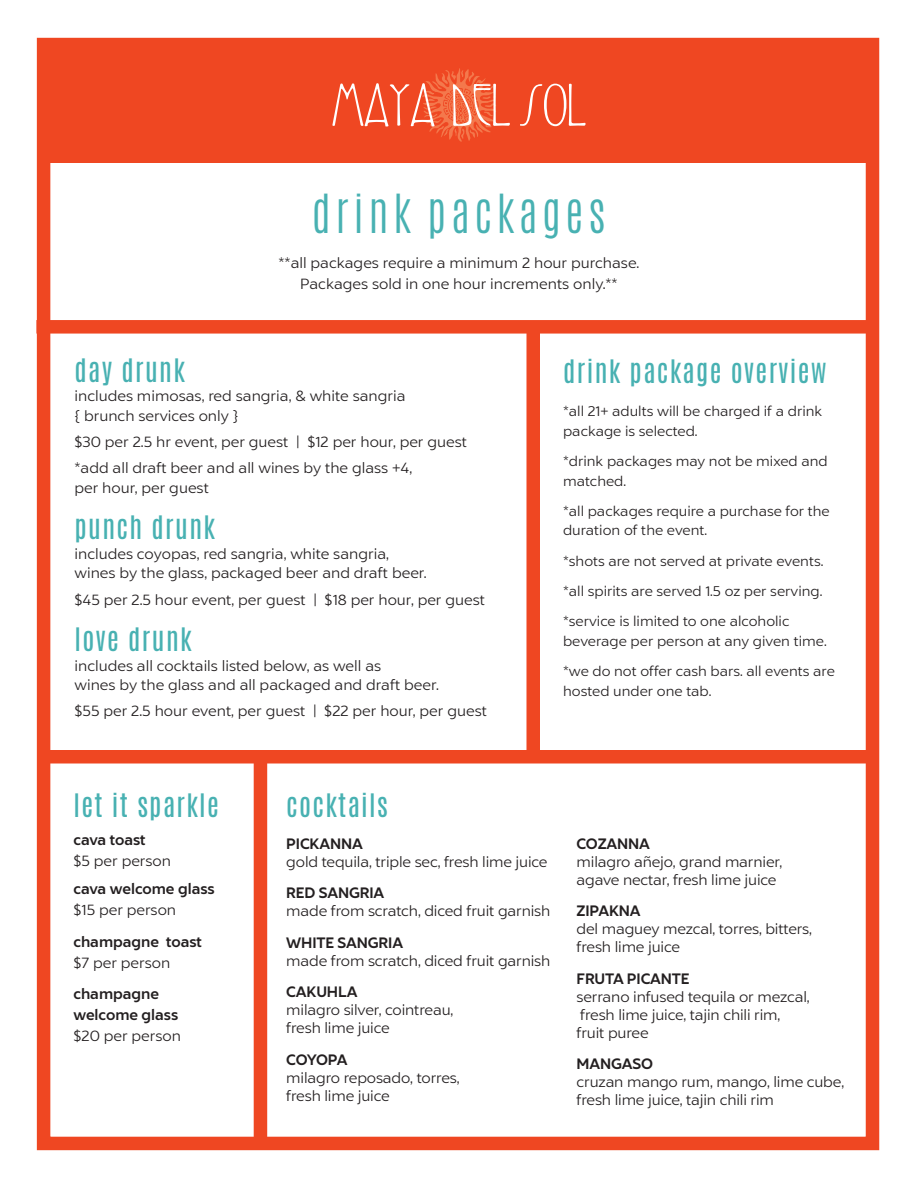
<style>
.page{position:relative;width:918px;height:1188px;background:#fff}
.page>*{position:absolute;margin:0;border:0;box-sizing:border-box;transform-origin:0 0}
.t1{font:300 45px "Antonio";letter-spacing:.1em;color:#48b1b2}
.t2{font:27px "Antonio";letter-spacing:.05em;color:#48b1b2}
.t3{font:15px/18px "Liszt FY";letter-spacing:-.01em;color:#231f20}
.t4{font:700 15px/21px "Liszt FY";color:#231f20}
.t5{font:14.25px/19.5px "Liszt FY";color:#231f20}
.s1{font-weight:700}
.s2{font-weight:400}
</style>
<div class="page">
<div style="left:37px;top:38px;width:842px;height:1112px;border:14px solid #ef4722"></div>
<div style="left:50px;top:47px;width:826px;height:116px;background:#ef4722"></div>
<svg style="left:332px;top:68px;width:254px;height:74px"></svg>
<div style="left:36px;top:320px;width:840px;height:14px;background:#ef4722"></div>
<div style="left:526px;top:327px;width:14px;height:427px;background:#ef4722"></div>
<div style="left:254px;top:754px;width:13px;height:390px;background:#ef4722"></div>
<div style="left:39px;top:750px;width:840px;height:14px;background:#ef4722"></div>
<p class="t1" style="left:312px;top:181px;width:296px">drink packages</p>
<p class="t3" style="left:279px;top:253px;width:362px;line-height:20.2px;text-align:center">**all packages require a minimum 2 hour purchase.<br>Packages sold in one hour increments only.**</p>
<p class="t2" style="left:75px;top:350px;width:112px">day drunk</p>
<p class="t3" style="left:75px;top:386px;width:333px;line-height:19.5px">includes mimosas, red sangria, &amp; white sangria { brunch services only }</p>
<p class="t3" style="left:75px;top:433px;width:394px">$30 per 2.5 hr event, per guest | $12 per hour, per guest</p>
<p class="t3" style="left:75px;top:458px;width:339px;line-height:19.5px">*add all draft beer and all wines by the glass +4, per hour, per guest</p>
<p class="t2" style="left:75px;top:508px;width:142px">punch drunk</p>
<p class="t3" style="left:75px;top:544px;width:354px;line-height:19.5px">includes coyopas, red sangria, white sangria, wines by the glass, packaged beer and draft beer.</p>
<p class="t3" style="left:75px;top:590px;width:412px">$45 per 2.5 hour event, per guest | $18 per hour, per guest</p>
<p class="t2" style="left:75px;top:620px;width:119px">love drunk</p>
<p class="t3" style="left:75px;top:656px;width:366px;line-height:19.5px">includes all cocktails listed below, as well as<br>wines by the glass and all packaged and draft beer.</p>
<p class="t3" style="left:75px;top:702px;width:414px">$55 per 2.5 hour event, per guest | $22 per hour, per guest</p>
<p class="t2" style="left:563px;top:352px;width:265px">drink package overview</p>
<p class="t5" style="left:563px;top:402px;width:261px">*all 21+ adults will be charged if a drink package is selected.</p>
<p class="t5" style="left:563px;top:451px;width:266px">*drink packages may not be mixed and matched.</p>
<p class="t5" style="left:563px;top:501px;width:268px">*all packages require a purchase for the duration of the event.</p>
<p class="t5" style="left:563px;top:551px;width:262px">*shots are not served at private events.</p>
<p class="t5" style="left:563px;top:581px;width:261px">*all spirits are served 1.5 oz per serving.</p>
<p class="t5" style="left:563px;top:612px;width:265px">*service is limited to one alcoholic beverage per person at any given time.</p>
<p class="t5" style="left:563px;top:661px;width:273px">*we do not offer cash bars. all events are hosted under one tab.</p>
<p class="t2" style="left:73px;top:786px;width:147px">let it sparkle</p>
<p class="t3" style="left:73px;top:829px;width:99px;line-height:21px"><span class="s1">cava toast<br></span>$5 per person</p>
<p class="t4" style="left:73px;top:878px;width:143px">cava welcome glass <span class="s2">$15 per person</span></p>
<p class="t4" style="left:73px;top:931px;width:130px">champagne toast <span class="s2">$7 per person</span></p>
<p class="t4" style="left:73px;top:984px;width:109px">champagne welcome glass <span class="s2">$20 per person</span></p>
<p class="t2" style="left:286px;top:786px;width:103px">cocktails</p>
<p class="t3" style="left:286px;top:835px;width:263px"><span class="s1">PICKANNA<br></span>gold tequila, triple sec, fresh lime juice</p>
<p class="t3" style="left:286px;top:884px;width:266px"><span class="s1">RED SANGRIA<br></span>made from scratch, diced fruit garnish</p>
<p class="t3" style="left:286px;top:934px;width:266px"><span class="s1">WHITE SANGRIA<br></span>made from scratch, diced fruit garnish</p>
<p class="t3" style="left:286px;top:983px;width:169px"><span class="s1">CAKUHLA<br></span>milagro silver, cointreau, fresh lime juice</p>
<p class="t3" style="left:286px;top:1051px;width:175px"><span class="s1">COYOPA<br></span>milagro reposado, torres, fresh lime juice</p>
<p class="t3" style="left:577px;top:835px;width:207px"><span class="s1">COZANNA<br></span>milagro añejo, grand marnier, agave nectar, fresh lime juice</p>
<p class="t3" style="left:577px;top:902px;width:237px"><span class="s1">ZIPAKNA<br></span>del maguey mezcal, torres, bitters, fresh lime juice</p>
<p class="t3" style="left:577px;top:970px;width:235px"><span class="s1">FRUTA PICANTE<br></span>serrano infused tequila or mezcal, fresh lime juice, tajin chili rim,<br>fruit puree</p>
<p class="t3" style="left:577px;top:1055px;width:269px"><span class="s1">MANGASO<br></span>cruzan mango rum, mango, lime cube, fresh lime juice, tajin chili rim</p>
</div>
